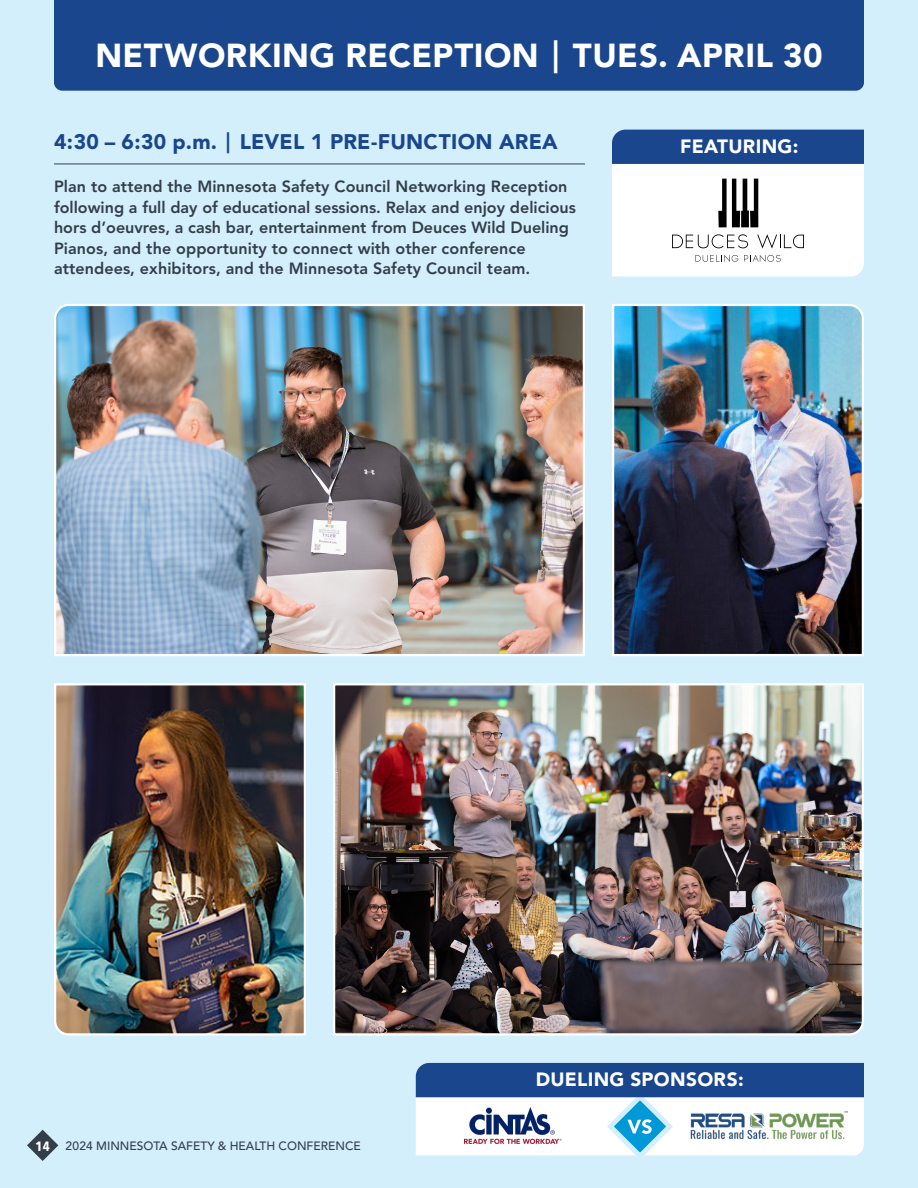
<style>
.page{position:relative;width:918px;height:1188px;background:#d4effc}
.page>*{position:absolute;margin:0;border:0;box-sizing:border-box;transform-origin:0 0}
.t1{font:900 33px "Avenir LT Std";letter-spacing:.015em;color:#fff}
.t2{font:900 21px "Avenir LT Std";letter-spacing:.01em;color:#1a468d}
.t3{font:900 19.05px "Avenir LT Std";letter-spacing:.01em;color:#fff}
.t4{font:800 16.2px/20.5px "Avenir LT Std";letter-spacing:.005em;color:#323e48}
.t5{font:500 12px "Avenir LT Std";color:#323e48}
.s1{font-weight:800}
.s2{font-family:"Avenir Next Condensed";font-weight:700;font-size:13.5px;color:#fff}
</style>
<div class="page">
<div style="left:54px;top:0;width:810px;height:91px;background:#1a468d"></div>
<img style="left:333px;top:683px;width:531px;height:353px">
<img style="left:54px;top:304px;width:531px;height:352px">
<img style="left:612px;top:304px;width:252px;height:352px">
<img style="left:54px;top:683px;width:252px;height:353px">
<svg style="left:612px;top:130px;width:252px;height:146px;background:#c1cbdb"></svg>
<svg style="left:416px;top:1063px;width:448px;height:93px;background:#93aac8"></svg>
<hr style="left:54px;top:163px;width:531px;height:1px;background:#323e48">
<svg style="left:27px;top:1130px;width:31px;height:31px"></svg>
<h1 class="t1" style="left:95px;top:36px;width:729px">NETWORKING RECEPTION <span class="s1">|</span> TUES. APRIL 30</h1>
<p class="t2" style="left:54px;top:129px;width:505px">4:30 – 6:30 p.m. <span class="s1">|</span> LEVEL 1 PRE-FUNCTION AREA</p>
<p class="t4" style="left:54px;top:176px;width:523px">Plan to attend the Minnesota Safety Council Networking Reception following a full day of educational sessions. Relax and enjoy delicious hors d’oeuvres, a cash bar, entertainment from Deuces Wild Dueling Pianos, and the opportunity to connect with other conference attendees, exhibitors, and the Minnesota Safety Council team.</p>
<p class="t3" style="left:680px;top:135px;width:120px">FEATURING:</p>
<p class="t5" style="left:36px;top:1138px;width:327px"><span class="s2">14</span> 2024 MINNESOTA SAFETY &amp; HEALTH CONFERENCE</p>
<p class="t3" style="left:536px;top:1068px;width:209px">DUELING SPONSORS:</p>
</div>
